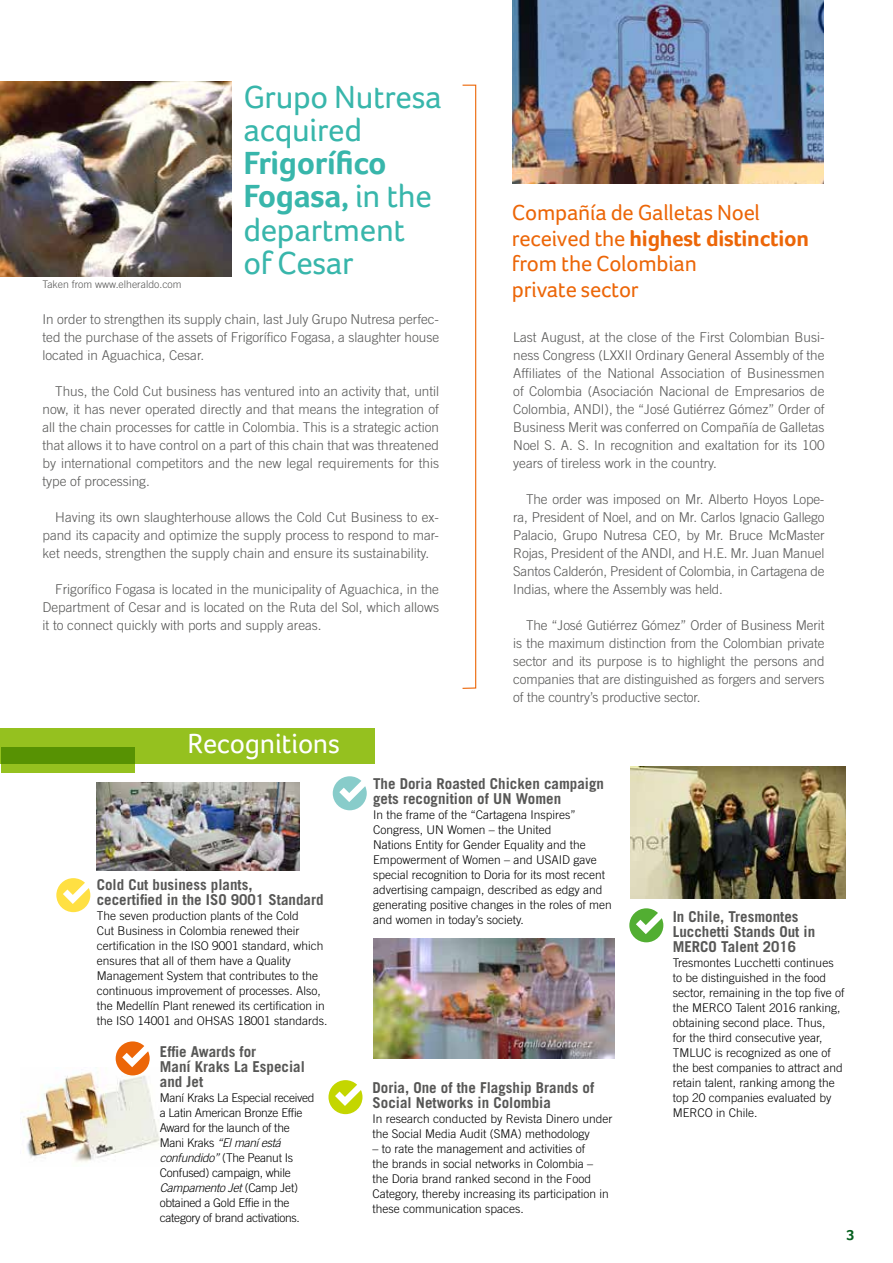
<style>
.page{position:relative;width:893px;height:1263px;background:#fff}
.page>*{position:absolute;margin:0;border:0;box-sizing:border-box;transform-origin:0 0}
.t1{font:33px/33px "Foco";letter-spacing:-.01em;color:#38b6ab}
.t2{font:28.5px "Foco";letter-spacing:-.01em;color:#fff}
.t3{font:22.5px/25.5px "Foco";letter-spacing:-.01em;color:#ec6608}
.t4{font:700 15px/15px "Trade Gothic";color:#575756}
.t5{font:700 15px "Foco";color:#07601f}
.t6{font:300 13.5px/18px "Trade Gothic";color:#575756;text-align:justify}
.t7{font:300 12px/15px "Trade Gothic";color:#000}
.t8{font:300 12px/15px "Trade Gothic";letter-spacing:-.025em;color:#000}
.t9{font:300 10.5px "Trade Gothic";color:#575756}
.s1{font-weight:700}
.s2{font-style:italic}
</style>
<div class="page">
<img style="left:21px;top:1067px;width:139px;height:95px">
<div style="left:0;top:728px;width:374px;height:35px;background:#95c11f"></div>
<svg style="left:1px;top:747px;width:134px;height:25px;background:#6aa10b"></svg>
<svg style="left:116px;top:1041px;width:34px;height:34px"></svg>
<svg style="left:333px;top:776px;width:34px;height:34px"></svg>
<svg style="left:56px;top:878px;width:34px;height:34px"></svg>
<svg style="left:328px;top:1080px;width:34px;height:34px"></svg>
<svg style="left:629px;top:908px;width:34px;height:34px"></svg>
<div style="left:462px;top:85px;width:14px;height:604px;border:1px solid #ec6608"></div>
<img style="left:512px;top:0;width:312px;height:184px">
<img style="left:97px;top:782px;width:203px;height:89px">
<img style="left:374px;top:938px;width:241px;height:120px">
<img style="left:630px;top:766px;width:215px;height:132px">
<img style="left:0;top:82px;width:232px;height:194px">
<p class="t9" style="left:43px;top:280px;width:141px">Taken from www.elheraldo.com</p>
<h1 class="t1" style="left:243px;top:83px;width:200px">Grupo Nutresa acquired</h1>
<h1 class="t1" style="left:243px;top:149px;width:190px"><span class="s1">Frigorífico<br>Fogasa,</span> in the department of Cesar</h1>
<p class="t6" style="left:43px;top:311px;width:398px">In order to strengthen its supply chain, last July Grupo Nutresa perfec&shy;ted the purchase of the assets of Frigorífico Fogasa, a slaughter house located in Aguachica, Cesar.</p>
<p class="t6" style="left:43px;top:383px;width:398px;text-indent:13px">Thus, the Cold Cut business has ventured into an activity that, until now, it has never operated directly and that means the integration of all the chain processes for cattle in Colombia. This is a strategic action that allows it to have control on a part of this chain that was threatened by international competitors and the new legal requirements for this type of processing.</p>
<p class="t6" style="left:43px;top:509px;width:398px;text-indent:13px">Having its own slaughterhouse allows the Cold Cut Business to ex&shy;pand its capacity and optimize the supply process to respond to mar&shy;ket needs, strengthen the supply chain and ensure its sustainability.</p>
<p class="t6" style="left:43px;top:581px;width:398px;text-indent:13px">Frigorífico Fogasa is located in the municipality of Aguachica, in the Department of Cesar and is located on the Ruta del Sol, which allows it to connect quickly with ports and supply areas.</p>
<h2 class="t2" style="left:188px;top:731px;width:154px">Recognitions</h2>
<h3 class="t3" style="left:512px;top:201px;width:299px">Compañía de Galletas Noel received the <span class="s1">highest distinction </span>from the Colombian<br>private sector</h3>
<p class="t6" style="left:513px;top:329px;width:313px">Last August, at the close of the First Colombian Busi&shy;ness Congress (LXXII Ordinary General Assembly of the Affiliates of the National Association of Businessmen of Colombia (Asociación Nacional de Empresarios de Colombia, ANDI), the “José Gutiérrez Gómez” Order of Business Merit was conferred on Compañía de Galletas Noel S. A. S. In recognition and exaltation for its 100 years of tireless work in the country.</p>
<p class="t6" style="left:513px;top:491px;width:313px;text-indent:13px">The order was imposed on Mr. Alberto Hoyos Lope&shy;ra, President of Noel, and on Mr. Carlos Ignacio Gallego Palacio, Grupo Nutresa CEO, by Mr. Bruce McMaster Rojas, President of the ANDI, and H.E. Mr. Juan Manuel Santos Calderón, President of Colombia, in Cartagena de Indias, where the Assembly was held.</p>
<p class="t6" style="left:513px;top:617px;width:313px;text-indent:13px">The “José Gutiérrez Gómez” Order of Business Merit is the maximum distinction from the Colombian private sector and its purpose is to highlight the persons and companies that are distinguished as forgers and servers of the country’s productive sector.</p>
<p class="t4" style="left:97px;top:878px;width:228px">Cold Cut business plants,<br>cecertified in the ISO 9001 Standard</p>
<p class="t7" style="left:97px;top:909px;width:232px">The seven production plants of the Cold<br>Cut Business in Colombia renewed their certification in the ISO 9001 standard, which ensures that all of them have a Quality Management System that contributes to the continuous improvement of processes. Also, the Medellín Plant renewed its certification in the ISO 14001 and OHSAS 18001 standards.</p>
<p class="t4" style="left:160px;top:1045px;width:147px">Effie Awards for<br>Maní Kraks La Especial and Jet</p>
<p class="t8" style="left:160px;top:1091px;width:156px">Maní Kraks La Especial received a Latin American Bronze Effie<br>Award for the launch of the<br>Mani Kraks <span class="s2">“El maní está confundido”</span> (The Peanut Is<br>Confused) campaign, while<br><span class="s2">Campamento Jet</span> (Camp Jet) obtained a Gold Effie in the category of brand activations.</p>
<p class="t4" style="left:373px;top:777px;width:232px">The Doria Roasted Chicken campaign gets recognition of UN Women</p>
<p class="t7" style="left:373px;top:808px;width:240px">In the frame of the “Cartagena Inspires” Congress, UN Women – the United<br>Nations Entity for Gender Equality and the Empowerment of Women – and USAID gave special recognition to Doria for its most recent advertising campaign, described as edgy and generating positive changes in the roles of men and women in today’s society.</p>
<p class="t4" style="left:372px;top:1081px;width:223px">Doria, One of the Flagship Brands of<br>Social Networks in Colombia</p>
<p class="t7" style="left:372px;top:1112px;width:242px">In research conducted by Revista Dinero under the Social Media Audit (SMA) methodology</p>
<p class="t7" style="left:372px;top:1142px;width:238px">– to rate the management and activities of<br>the brands in social networks in Colombia – the Doria brand ranked second in the Food Category, thereby increasing its participation in these communication spaces.</p>
<p class="t4" style="left:673px;top:910px;width:144px">In Chile, Tresmontes<br>Lucchetti Stands Out in<br>MERCO Talent 2016</p>
<p class="t7" style="left:673px;top:956px;width:173px">Tresmontes Lucchetti continues to be distinguished in the food sector, remaining in the top five of the MERCO Talent 2016 ranking, obtaining second place. Thus,<br>for the third consecutive year,<br>TMLUC is recognized as one of the best companies to attract and retain talent, ranking among the top 20 companies evaluated by<br>MERCO in Chile.</p>
<p class="t5" style="left:846px;top:1228px;width:10px">3</p>
</div>
